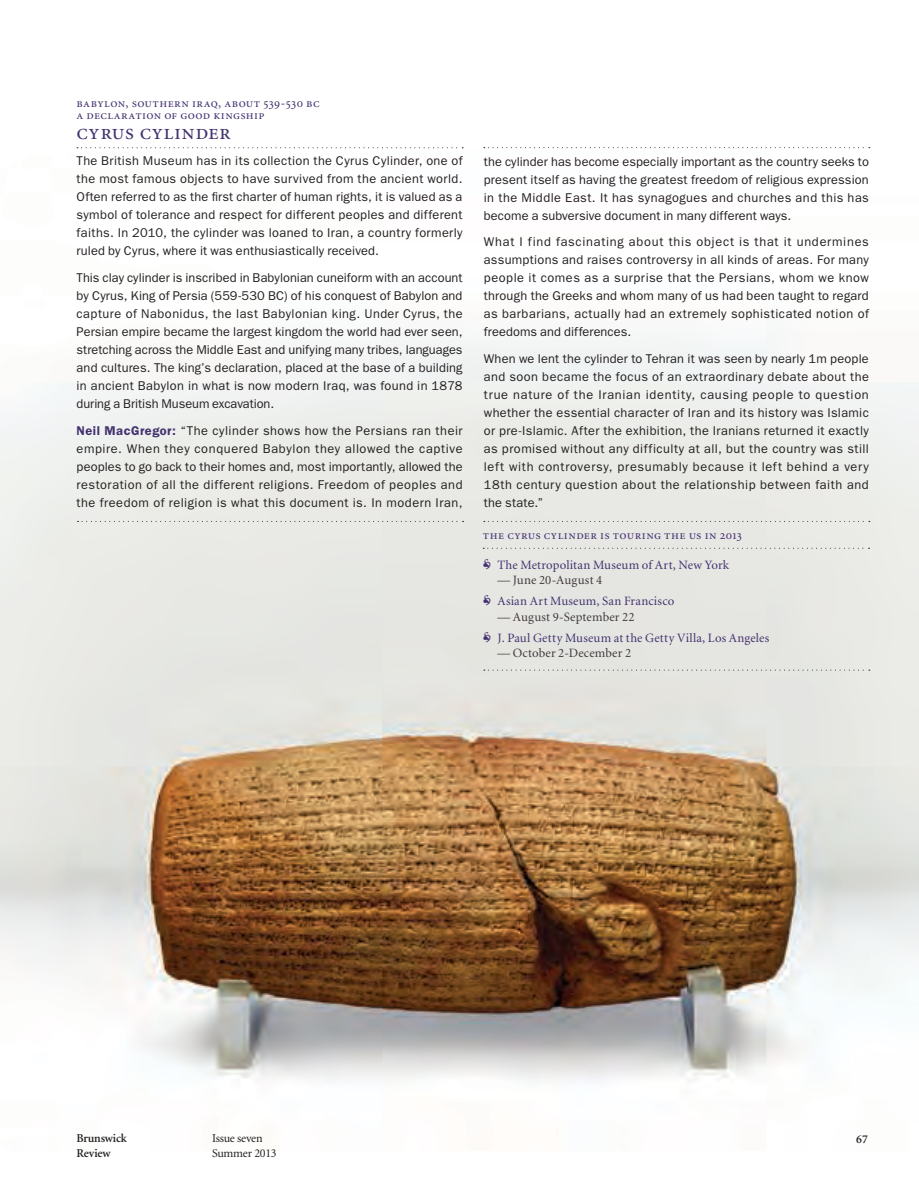
<style>
.page{position:relative;width:919px;height:1191px;background:#fff}
.page>*{position:absolute;margin:0;border:0;box-sizing:border-box;transform-origin:0 0}
.t1{font:22.5px "Minion Regular SC";letter-spacing:.02em;color:#43316f}
.t2{font:12.75px/18px "ITC Franklin Gothic Std";letter-spacing:.02em;color:#231f20;text-align:justify}
.t3{font:12.75px "Minion";letter-spacing:.015em;color:#43316f}
.t4{font:12.75px/12px "Minion Regular SC";letter-spacing:.03em;color:#43316f}
.t5{font:12.75px "Minion";letter-spacing:.01em;color:#41383c}
.t6{font:12px "Minion";letter-spacing:-.02em;color:#231f20}
.t7{font:600 12px/15px "Minion";letter-spacing:-.02em;color:#231f20}
.s1{font-weight:600;color:#43316f}
</style>
<div class="page">
<img style="left:0;top:147px;width:918px;height:934px">
<svg style="left:77px;top:147px;width:386px;height:1px"></svg>
<svg style="left:77px;top:521px;width:386px;height:1px"></svg>
<svg style="left:484px;top:521px;width:385px;height:1px"></svg>
<svg style="left:484px;top:669px;width:385px;height:1px"></svg>
<svg style="left:484px;top:147px;width:385px;height:1px"></svg>
<svg style="left:483px;top:548px;width:386px;height:1px"></svg>
<svg style="left:483px;top:558px;width:7px;height:11px"></svg>
<svg style="left:483px;top:595px;width:7px;height:10px"></svg>
<svg style="left:483px;top:631px;width:7px;height:11px"></svg>
<p class="t4" style="left:77px;top:98px;width:244px">babylon, southern iraq, about 539-530 bc a declaration of good kingship</p>
<h1 class="t1" style="left:77px;top:121px;width:156px">cyrus cylinder</h1>
<p class="t2" style="left:77px;top:152px;width:387px">The British Museum has in its collection the Cyrus Cylinder, one of the most famous objects to have survived from the ancient world.<br>Often referred to as the first charter of human rights, it is valued as a symbol of tolerance and respect for different peoples and different faiths. In 2010, the cylinder was loaned to Iran, a country formerly ruled by Cyrus, where it was enthusiastically received.</p>
<p class="t2" style="left:77px;top:269px;width:387px">This clay cylinder is inscribed in Babylonian cuneiform with an account by Cyrus, King of Persia (559-530 BC) of his conquest of Babylon and capture of Nabonidus, the last Babylonian king. Under Cyrus, the Persian empire became the largest kingdom the world had ever seen, stretching across the Middle East and unifying many tribes, languages and cultures. The king’s declaration, placed at the base of a building in ancient Babylon in what is now modern Iraq, was found in 1878 during a British Museum excavation.</p>
<p class="t2" style="left:77px;top:421px;width:387px"><span class="s1">Neil MacGregor:</span> “The cylinder shows how the Persians ran their empire. When they conquered Babylon they allowed the captive peoples to go back to their homes and, most importantly, allowed the restoration of all the different religions. Freedom of peoples and the freedom of religion is what this document is. In modern Iran,</p>
<p class="t2" style="left:484px;top:152px;width:386px">the cylinder has become especially important as the country seeks to present itself as having the greatest freedom of religious expression in the Middle East. It has synagogues and churches and this has become a subversive document in many different ways.</p>
<p class="t2" style="left:484px;top:233px;width:386px">What I find fascinating about this object is that it undermines assumptions and raises controversy in all kinds of areas. For many people it comes as a surprise that the Persians, whom we know through the Greeks and whom many of us had been taught to regard as barbarians, actually had an extremely sophisticated notion of freedoms and differences.</p>
<p class="t2" style="left:484px;top:349px;width:386px">When we lent the cylinder to Tehran it was seen by nearly 1m people and soon became the focus of an extraordinary debate about the true nature of the Iranian identity, causing people to question whether the essential character of Iran and its history was Islamic or pre-Islamic. After the exhibition, the Iranians returned it exactly as promised without any difficulty at all, but the country was still left with controversy, presumably because it left behind a very 18th century question about the relationship between faith and the state.”</p>
<p class="t4" style="left:483px;top:530px;width:260px">the cyrus cylinder is touring the us in 2013</p>
<p class="t3" style="left:497px;top:558px;width:233px">The Metropolitan Museum of Art, New York</p>
<p class="t5" style="left:497px;top:574px;width:106px">— June 20-August 4</p>
<p class="t3" style="left:497px;top:595px;width:178px">Asian Art Museum, San Francisco</p>
<p class="t5" style="left:497px;top:610px;width:138px">— August 9-September 22</p>
<p class="t3" style="left:497px;top:631px;width:273px">J. Paul Getty Museum at the Getty Villa, Los Angeles</p>
<p class="t5" style="left:497px;top:647px;width:135px">— October 2-December 2</p>
<p class="t7" style="left:77px;top:1131px;width:52px">Brunswick<br>Review</p>
<p class="t6" style="left:212px;top:1132px;width:52px">Issue seven</p>
<p class="t7" style="left:856px;top:1131px;width:13px">67</p>
<p class="t6" style="left:212px;top:1147px;width:66px">Summer 2013</p>
</div>
